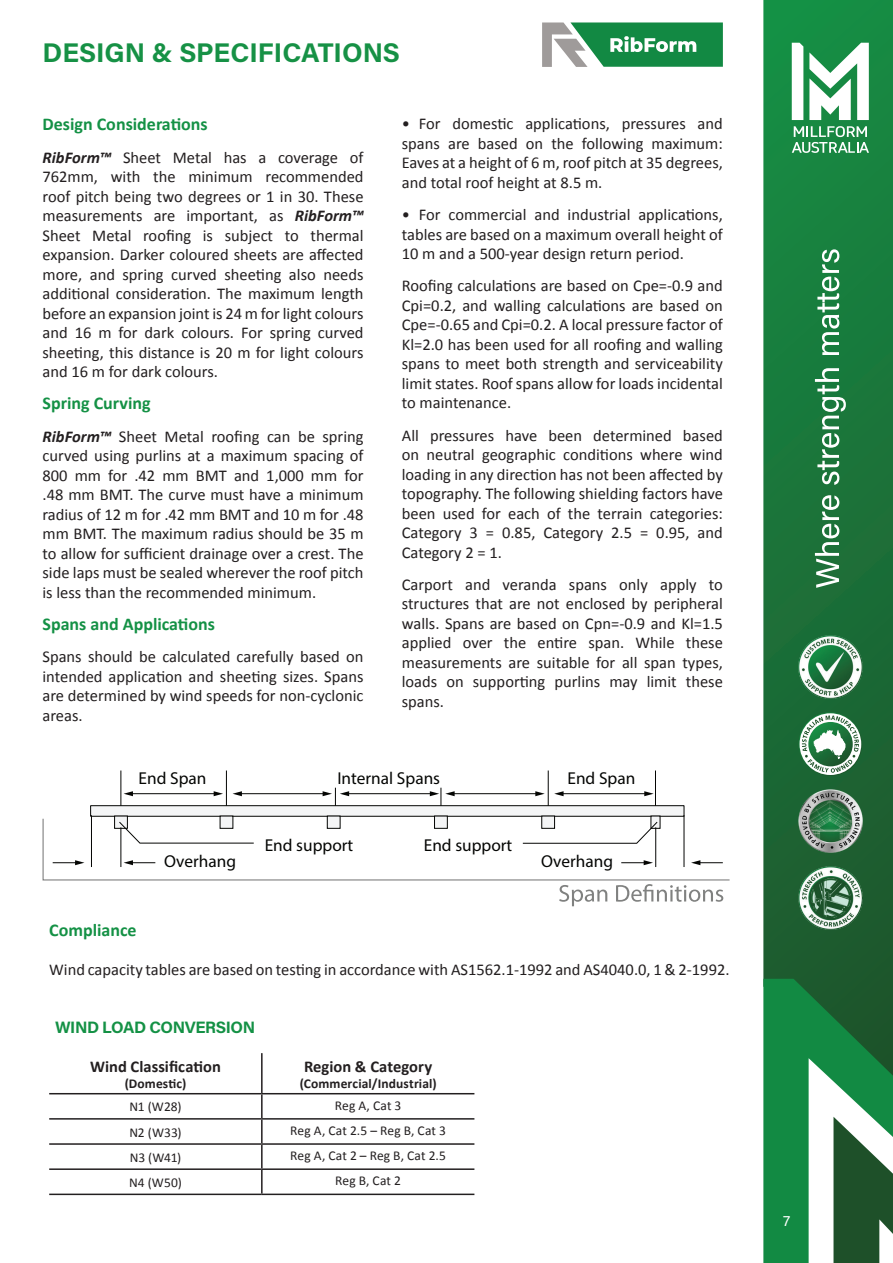
<style>
.page{position:relative;width:893px;height:1263px;background:#fff}
.page>*{position:absolute;margin:0;border:0;box-sizing:border-box;transform-origin:0 0}
.t1{font:27px "Acumin Variable Concept";color:#169145}
.t2{font:700 18px "Calibri";color:#149145}
.t3{font:17.25px "Myriad Pro";color:#040503}
.t4{font:16.5px/19.5px "Calibri";color:#231f20;text-align:justify}
.t5{font:700 16.5px "Calibri";color:#231f20}
.t6{font:16.5px "Acumin Variable Concept";letter-spacing:-.025em;color:#149145}
.t7{font:15px "Acumin Variable Concept";color:#fff}
.t8{font:13.5px "Calibri";letter-spacing:.005em;color:#231f20}
.t9{font:700 13.5px "Calibri";letter-spacing:.01em;color:#231f20}
.s1{font-weight:700;font-style:italic}
</style>
<div class="page">
<svg style="left:763px;top:0;width:130px;height:979px;background:#1a753a"></svg>
<svg style="left:763px;top:979px;width:130px;height:284px"></svg>
<svg style="left:815px;top:495px;width:24px;height:93px"></svg>
<svg style="left:815px;top:368px;width:31px;height:117px"></svg>
<svg style="left:817px;top:249px;width:22px;height:106px"></svg>
<svg style="left:792px;top:126px;width:77px;height:27px"></svg>
<svg style="left:792px;top:43px;width:11px;height:77px"></svg>
<svg style="left:809px;top:43px;width:60px;height:77px"></svg>
<img style="left:797px;top:633px;width:67px;height:68px">
<img style="left:797px;top:864px;width:67px;height:68px">
<img style="left:797px;top:787px;width:67px;height:68px">
<svg style="left:799px;top:712px;width:63px;height:64px"></svg>
<div style="left:90px;top:805px;width:594px;height:11px;background:#f4f5f6;border:1px solid #040503"></div>
<svg style="left:114px;top:816px;width:14px;height:2px"></svg>
<svg style="left:220px;top:816px;width:13px;height:2px"></svg>
<svg style="left:327px;top:816px;width:13px;height:2px"></svg>
<svg style="left:434px;top:816px;width:14px;height:2px"></svg>
<svg style="left:541px;top:816px;width:14px;height:2px"></svg>
<svg style="left:651px;top:816px;width:9px;height:2px"></svg>
<hr style="left:121px;top:770px;width:1px;height:36px;background:#040503">
<hr style="left:226px;top:770px;width:1px;height:36px;background:#040503">
<hr style="left:548px;top:770px;width:1px;height:36px;background:#040503">
<hr style="left:655px;top:770px;width:1px;height:36px;background:#040503">
<hr style="left:91px;top:815px;width:1px;height:52px;background:#040503">
<hr style="left:684px;top:815px;width:1px;height:52px;background:#040503">
<hr style="left:131px;top:793px;width:84px;height:1px;background:#040503">
<svg style="left:214px;top:791px;width:9px;height:5px"></svg>
<svg style="left:124px;top:791px;width:9px;height:5px"></svg>
<hr style="left:240px;top:793px;width:84px;height:1px;background:#040503">
<svg style="left:233px;top:791px;width:9px;height:5px"></svg>
<hr style="left:347px;top:793px;width:85px;height:1px;background:#040503">
<svg style="left:323px;top:788px;width:26px;height:18px"></svg>
<hr style="left:453px;top:793px;width:84px;height:1px;background:#040503">
<svg style="left:535px;top:791px;width:10px;height:5px"></svg>
<svg style="left:430px;top:788px;width:25px;height:18px"></svg>
<hr style="left:562px;top:793px;width:84px;height:1px;background:#040503">
<svg style="left:644px;top:791px;width:10px;height:5px"></svg>
<svg style="left:554px;top:791px;width:10px;height:5px"></svg>
<svg style="left:42px;top:818px;width:688px;height:88px"></svg>
<svg style="left:542px;top:22px;width:181px;height:45px"></svg>
<hr style="left:261px;top:1053px;width:2px;height:40px;background:#231f20">
<hr style="left:49px;top:1093px;width:213px;height:1px;background:#231f20">
<hr style="left:262px;top:1093px;width:212px;height:1px;background:#231f20">
<hr style="left:261px;top:1094px;width:2px;height:24px;background:#231f20">
<hr style="left:49px;top:1118px;width:213px;height:1px;background:#231f20">
<hr style="left:262px;top:1118px;width:212px;height:1px;background:#231f20">
<hr style="left:261px;top:1119px;width:2px;height:24px;background:#231f20">
<hr style="left:49px;top:1143px;width:213px;height:2px;background:#231f20">
<hr style="left:262px;top:1143px;width:212px;height:2px;background:#231f20">
<hr style="left:261px;top:1145px;width:2px;height:23px;background:#231f20">
<hr style="left:49px;top:1168px;width:213px;height:2px;background:#231f20">
<hr style="left:262px;top:1168px;width:212px;height:2px;background:#231f20">
<hr style="left:261px;top:1170px;width:2px;height:23px;background:#231f20">
<hr style="left:49px;top:1193px;width:213px;height:2px;background:#231f20">
<hr style="left:262px;top:1193px;width:212px;height:2px;background:#231f20">
<h1 class="t1" style="left:43px;top:34px;width:359px">DESIGN &amp; SPECIFICATIONS</h1>
<p class="t2" style="left:43px;top:112px;width:167px">Design Considerations</p>
<p class="t4" style="left:43px;top:148px;width:323px"><span class="s1">RibForm™</span> Sheet Metal has a coverage of 762mm, with the minimum recommended roof pitch being two degrees or 1 in 30. These measurements are important, as <span class="s1">RibForm™ </span>Sheet Metal roofing is subject to thermal expansion. Darker coloured sheets are affected more, and spring curved sheeting also needs additional consideration. The maximum length before an expansion joint is 24 m for light colours and 16 m for dark colours. For spring curved sheeting, this distance is 20 m for light colours and 16 m for dark colours.</p>
<p class="t2" style="left:43px;top:391px;width:110px">Spring Curving</p>
<p class="t4" style="left:43px;top:427px;width:323px"><span class="s1">RibForm™</span> Sheet Metal roofing can be spring curved using purlins at a maximum spacing of 800 mm for .42 mm BMT and 1,000 mm for .48 mm BMT. The curve must have a minimum radius of 12 m for .42 mm BMT and 10 m for .48 mm BMT. The maximum radius should be 35 m to allow for sufficient drainage over a crest. The side laps must be sealed wherever the roof pitch is less than the recommended minimum.</p>
<p class="t2" style="left:43px;top:611px;width:174px">Spans and Applications</p>
<p class="t4" style="left:43px;top:647px;width:323px">Spans should be calculated carefully based on intended application and sheeting sizes. Spans are determined by wind speeds for non-cyclonic areas.</p>
<p class="t4" style="left:402px;top:114px;width:323px">• For domestic applications, pressures and spans are based on the following maximum:<br>Eaves at a height of 6 m, roof pitch at 35 degrees, and total roof height at 8.5 m.</p>
<p class="t4" style="left:402px;top:205px;width:323px">• For commercial and industrial applications, tables are based on a maximum overall height of 10 m and a 500-year design return period.</p>
<p class="t4" style="left:402px;top:276px;width:323px">Roofing calculations are based on Cpe=-0.9 and Cpi=0.2, and walling calculations are based on Cpe=-0.65 and Cpi=0.2. A local pressure factor of Kl=2.0 has been used for all roofing and walling spans to meet both strength and serviceability limit states. Roof spans allow for loads incidental to maintenance.</p>
<p class="t4" style="left:402px;top:425px;width:323px">All pressures have been determined based on neutral geographic conditions where wind loading in any direction has not been affected by topography. The following shielding factors have been used for each of the terrain categories:<br>Category 3 = 0.85, Category 2.5 = 0.95, and Category 2 = 1.</p>
<p class="t4" style="left:402px;top:575px;width:323px">Carport and veranda spans only apply to structures that are not enclosed by peripheral walls. Spans are based on Cpn=-0.9 and Kl=1.5 applied over the entire span. While these measurements are suitable for all span types, loads on supporting purlins may limit these spans.</p>
<p class="t3" style="left:139px;top:768px;width:69px">End Span</p>
<p class="t3" style="left:337px;top:768px;width:104px">Internal Spans</p>
<p class="t3" style="left:567px;top:768px;width:69px">End Span</p>
<p class="t3" style="left:265px;top:835px;width:90px">End support</p>
<p class="t3" style="left:424px;top:835px;width:90px">End support</p>
<p class="t3" style="left:164px;top:850px;width:73px">Overhang</p>
<p class="t3" style="left:541px;top:850px;width:73px">Overhang</p>
<p class="t2" style="left:49px;top:918px;width:89px">Compliance</p>
<p class="t4" style="left:49px;top:960px;width:682px">Wind capacity tables are based on testing in accordance with AS1562.1-1992 and AS4040.0, 1 &amp; 2-1992.</p>
<p class="t6" style="left:55px;top:1015px;width:201px">WIND LOAD CONVERSION</p>
<p class="t5" style="left:90px;top:1054px;width:132px">Wind Classification</p>
<p class="t9" style="left:125px;top:1074px;width:63px">(Domestic)</p>
<p class="t5" style="left:304px;top:1054px;width:130px">Region &amp; Category</p>
<p class="t9" style="left:300px;top:1074px;width:138px">(Commercial/Industrial)</p>
<p class="t8" style="left:129px;top:1098px;width:54px">N1 (W28)</p>
<p class="t8" style="left:335px;top:1097px;width:68px">Reg A, Cat 3</p>
<p class="t8" style="left:129px;top:1123px;width:54px">N2 (W33)</p>
<p class="t8" style="left:290px;top:1122px;width:157px">Reg A, Cat 2.5 – Reg B, Cat 3</p>
<p class="t8" style="left:130px;top:1149px;width:53px">N3 (W41)</p>
<p class="t8" style="left:290px;top:1147px;width:157px">Reg A, Cat 2 – Reg B, Cat 2.5</p>
<p class="t8" style="left:129px;top:1174px;width:54px">N4 (W50)</p>
<p class="t8" style="left:335px;top:1172px;width:67px">Reg B, Cat 2</p>
<p class="t7" style="left:783px;top:1211px;width:9px">7</p>
</div>
